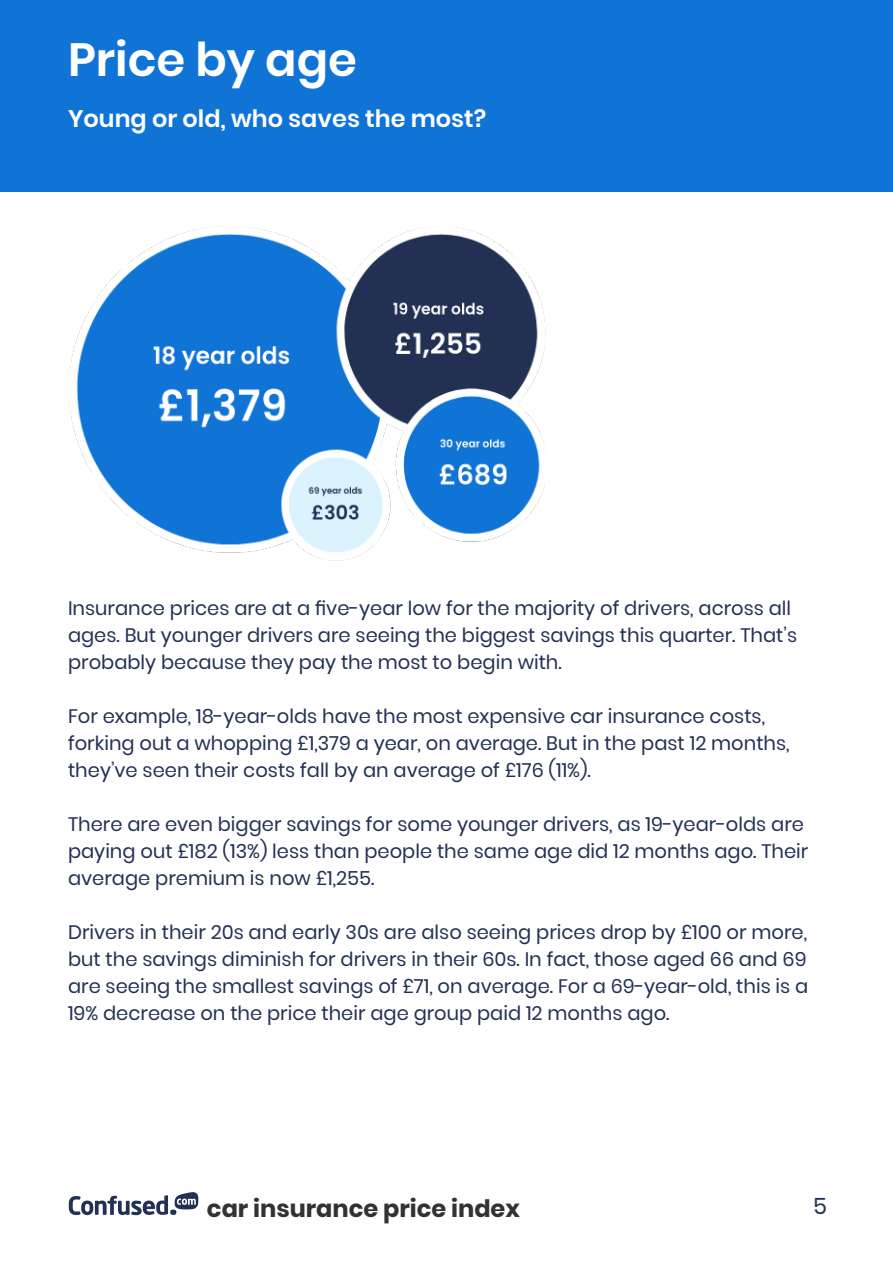
<style>
.page{position:relative;width:893px;height:1263px;background:#fff}
.page>*{position:absolute;margin:0;border:0;box-sizing:border-box;transform-origin:0 0}
.Heading_Style_white{font:600 46.5px "Poppins";color:#fff}
.Sub_head_-_white{font:600 24px "Poppins";color:#fff}
.t1{font:700 24px "Poppins";color:#323232}
.t2{font:22.5px "Poppins";color:#223153}
.Body_copy_-_black{font:19.5px/27px "Poppins";color:#223153}
</style>
<div class="page">
<div style="left:0;top:0;width:893px;height:191px;background:#1074d7"></div>
<svg style="left:69px;top:1192px;width:129px;height:23px"></svg>
<img style="left:69px;top:226px;width:477px;height:335px">
<p class="Heading_Style_white" style="left:68px;top:33px;width:290px">Price by age</p>
<p class="Sub_head_-_white" style="left:68px;top:105px;width:420px">Young or old, who saves the most?</p>
<p class="Body_copy_-_black" style="left:68px;top:595px;width:731px">Insurance prices are at a five-year low for the majority of drivers, across all ages. But younger drivers are seeing the biggest savings this quarter. That’s probably because they pay the most to begin with.</p>
<p class="Body_copy_-_black" style="left:68px;top:703px;width:723px">For example, 18-year-olds have the most expensive car insurance costs, forking out a whopping £1,379 a year, on average. But in the past 12 months, they’ve seen their costs fall by an average of £176 (11%).</p>
<p class="Body_copy_-_black" style="left:68px;top:811px;width:742px">There are even bigger savings for some younger drivers, as 19-year-olds are paying out £182 (13%) less than people the same age did 12 months ago. Their average premium is now £1,255.</p>
<p class="Body_copy_-_black" style="left:68px;top:919px;width:742px;text-align:justify">Drivers in their 20s and early 30s are also seeing prices drop by £100 or more, but the savings diminish for drivers in their 60s. In fact, those aged 66 and 69 are seeing the smallest savings of £71, on average. For a 69-year-old, this is a 19% decrease on the price their age group paid 12 months ago.</p>
<p class="t1" style="left:207px;top:1194px;width:315px">car insurance price index</p>
<p class="t2" style="left:813px;top:1193px;width:15px">5</p>
</div>
